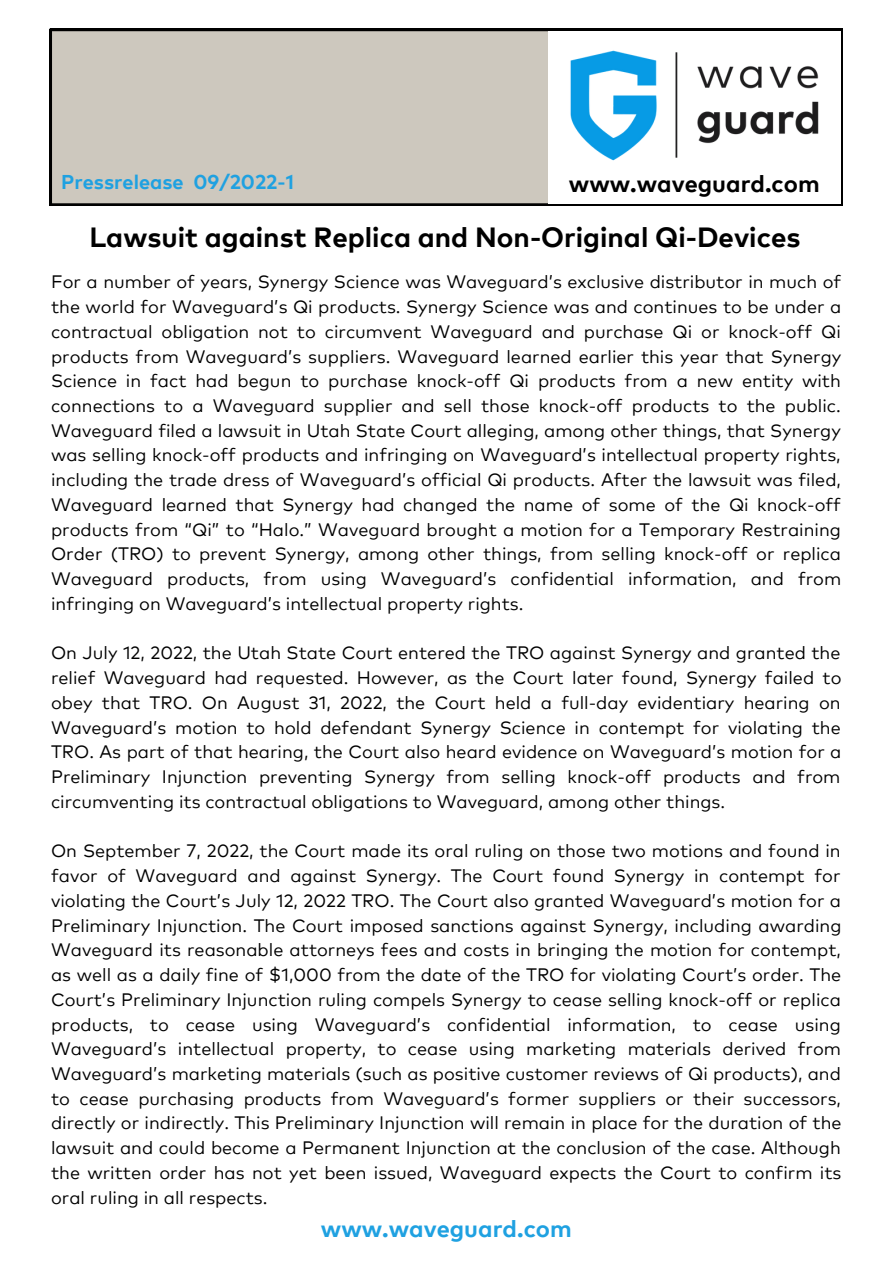
<style>
.page{position:relative;width:893px;height:1264px;background:#fff}
.page>*{position:absolute;margin:0;border:0;box-sizing:border-box;transform-origin:0 0}
.t1{font:700 27.75px "Mark Pro";color:#000}
.t2{font:700 23.55px "Mark Pro";color:#000}
.t3{font:700 23.55px "Mark Pro";color:#1fa1e1}
.t4{font:700 19.95px "Mark Pro";color:#1fa1e1}
.t5{font:18px/24.8px "Mark Pro";color:#000;text-align:justify}
</style>
<div class="page">
<div style="left:50px;top:29px;width:792px;height:176px;background:#cdc8be"></div>
<div style="left:548px;top:32px;width:292px;height:172px;background:#fff"></div>
<img style="left:535px;top:28px;width:308px;height:166px">
<p class="t4" style="left:61px;top:173px;width:234px">Pressrelease 09/2022-1</p>
<h2 class="t2" style="left:569px;top:173px;width:252px">www.waveguard.com</h2>
<h1 class="t1" style="left:89px;top:225px;width:712px">Lawsuit against Replica and Non-Original Qi-Devices</h1>
<p class="t5" style="left:51px;top:271px;width:791px">For a number of years, Synergy Science was Waveguard’s exclusive distributor in much of the world for Waveguard’s Qi products. Synergy Science was and continues to be under a contractual obligation not to circumvent Waveguard and purchase Qi or knock-off Qi products from Waveguard’s suppliers. Waveguard learned earlier this year that Synergy Science in fact had begun to purchase knock-off Qi products from a new entity with connections to a Waveguard supplier and sell those knock-off products to the public.<br>Waveguard filed a lawsuit in Utah State Court alleging, among other things, that Synergy was selling knock-off products and infringing on Waveguard’s intellectual property rights, including the trade dress of Waveguard’s official Qi products. After the lawsuit was filed, Waveguard learned that Synergy had changed the name of some of the Qi knock-off products from “Qi” to “Halo.” Waveguard brought a motion for a Temporary Restraining Order (TRO) to prevent Synergy, among other things, from selling knock-off or replica Waveguard products, from using Waveguard’s confidential information, and from infringing on Waveguard’s intellectual property rights.</p>
<p class="t5" style="left:51px;top:641px;width:792px">On July 12, 2022, the Utah State Court entered the TRO against Synergy and granted the relief Waveguard had requested. However, as the Court later found, Synergy failed to obey that TRO. On August 31, 2022, the Court held a full-day evidentiary hearing on Waveguard’s motion to hold defendant Synergy Science in contempt for violating the TRO. As part of that hearing, the Court also heard evidence on Waveguard’s motion for a Preliminary Injunction preventing Synergy from selling knock-off products and from circumventing its contractual obligations to Waveguard, among other things.</p>
<p class="t5" style="left:51px;top:839px;width:792px">On September 7, 2022, the Court made its oral ruling on those two motions and found in favor of Waveguard and against Synergy. The Court found Synergy in contempt for violating the Court’s July 12, 2022 TRO. The Court also granted Waveguard’s motion for a Preliminary Injunction. The Court imposed sanctions against Synergy, including awarding Waveguard its reasonable attorneys fees and costs in bringing the motion for contempt, as well as a daily fine of $1,000 from the date of the TRO for violating Court’s order. The Court’s Preliminary Injunction ruling compels Synergy to cease selling knock-off or replica products, to cease using Waveguard’s confidential information, to cease using Waveguard’s intellectual property, to cease using marketing materials derived from Waveguard’s marketing materials (such as positive customer reviews of Qi products), and to cease purchasing products from Waveguard’s former suppliers or their successors, directly or indirectly. This Preliminary Injunction will remain in place for the duration of the lawsuit and could become a Permanent Injunction at the conclusion of the case. Although the written order has not yet been issued, Waveguard expects the Court to confirm its oral ruling in all respects.</p>
<h2 class="t3" style="left:321px;top:1218px;width:252px">www.waveguard.com</h2>
</div>
